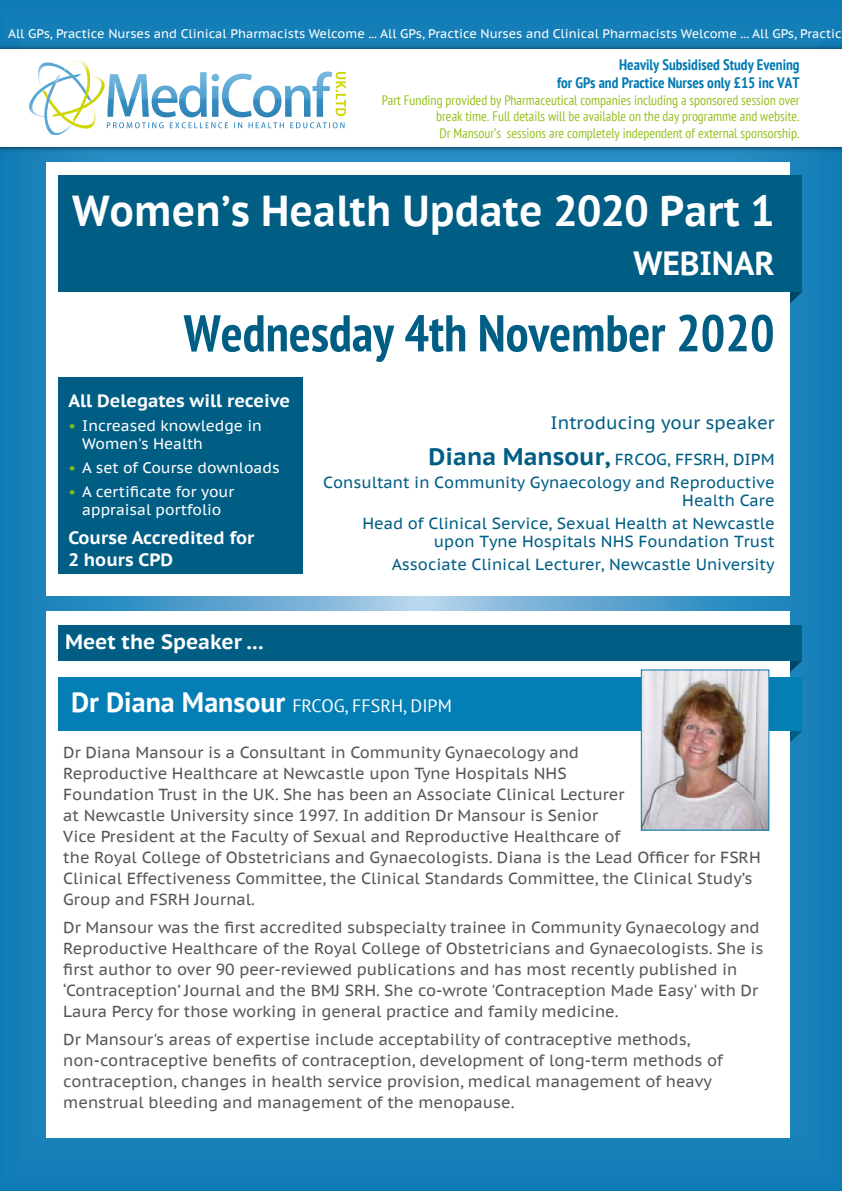
<style>
.page{position:relative;width:842px;height:1191px;background:#fff}
.page>*{position:absolute;margin:0;border:0;box-sizing:border-box;transform-origin:0 0}
.t1{font:700 condensed 51.6px "PT Sans";color:#005e85}
.t2{font:700 43.2px "PT Sans Caption";color:#fff;scale:.93 1}
.t3{font:700 33.5px "PT Sans Caption";color:#fff;scale:.93 1}
.t4{font:700 20.7px "PT Sans Caption";color:#fff}
.t5{font:18px "PT Sans";color:#fff}
.t6{font:18px "PT Sans Caption";color:#005e85}
.t7{font:700 17.9px/22.1px "PT Sans Caption";color:#fff}
.t8{font:16px/21px "PT Sans Caption";color:#575756}
.t9{font:16px/23px "PT Sans Caption";color:#005e85;text-align:right}
.t10{font:15.2px/17.9px "PT Sans Caption";color:#fff}
.t11{font:700 condensed 15.2px/18.2px "PT Sans";color:#007ab3;text-align:right}
.t12{font:condensed 13.8px/16.6px "PT Sans";color:#94c11f;text-align:justify}
.t13{font:12.5px "PT Sans Caption";color:#fff}
.s1{color:#7fba27}
.s2{font-weight:700;font-size:24px}
.s3{font-weight:700;font-size:28px}
</style>
<div class="page">
<img style="left:0;top:0;width:842px;height:1191px">
<img style="left:0;top:41px;width:842px;height:114px">
<div style="left:0;top:49px;width:842px;height:98px;background:#fff"></div>
<img style="left:92px;top:75px;width:13px;height:24px">
<img style="left:71px;top:90px;width:26px;height:39px">
<img style="left:29px;top:91px;width:15px;height:26px">
<img style="left:44px;top:102px;width:27px;height:33px">
<img style="left:38px;top:62px;width:26px;height:40px">
<img style="left:64px;top:60px;width:28px;height:63px">
<img style="left:108px;top:72px;width:224px;height:45px">
<img style="left:107px;top:122px;width:200px;height:6px">
<img style="left:310px;top:122px;width:34px;height:6px">
<img style="left:336px;top:72px;width:10px;height:44px">
<div style="left:47px;top:162px;width:743px;height:433px;background:#fff"></div>
<svg style="left:790px;top:292px;width:12px;height:11px"></svg>
<div style="left:59px;top:175px;width:743px;height:117px;background:#005e85"></div>
<div style="left:59px;top:377px;width:244px;height:197px;background:#005e85"></div>
<div style="left:47px;top:611px;width:743px;height:526px;background:#fff"></div>
<svg style="left:790px;top:660px;width:12px;height:12px"></svg>
<div style="left:59px;top:625px;width:743px;height:35px;background:#005e85"></div>
<svg style="left:790px;top:731px;width:12px;height:11px"></svg>
<div style="left:59px;top:678px;width:743px;height:53px;background:#047fb6"></div>
<img style="left:643px;top:671px;width:124px;height:157px">
<p class="t13" style="left:8px;top:26px;width:835px">All GPs, Practice Nurses and Clinical Pharmacists Welcome ... All GPs, Practice Nurses and Clinical Pharmacists Welcome ... All GPs, Practic</p>
<p class="t11" style="left:557px;top:55px;width:244px">Heavily Subsidised Study Evening<br>for GPs and Practice Nurses only £15 inc VAT</p>
<p class="t12" style="left:436px;top:91px;width:365px;text-indent:-55px">Part Funding provided by Pharmaceutical companies including a sponsored session over break time. Full details will be available on the day programme and website.<br>Dr Mansour’s sessions are completely independent of external sponsorship.</p>
<h2 class="t2" style="left:72px;top:182px;width:757px">Women’s Health Update 2020 Part 1</h2>
<h3 class="t3" style="left:633px;top:241px;width:153px">WEBINAR</h3>
<h1 class="t1" style="left:184px;top:299px;width:592px">Wednesday 4th November 2020</h1>
<p class="t7" style="left:68px;top:390px;width:223px">All Delegates will receive</p>
<p class="t10" style="left:82px;top:417px;width:181px;text-indent:-14px"><span class="s1">•</span> Increased knowledge in<br>Women's Health</p>
<p class="t10" style="left:68px;top:458px;width:213px"><span class="s1">•</span> A set of Course downloads</p>
<p class="t10" style="left:68px;top:482px;width:167px;text-align:center"><span class="s1">•</span> A certificate for your appraisal portfolio</p>
<p class="t7" style="left:68px;top:526px;width:188px">Course Accredited for<br>2 hours CPD</p>
<p class="t4" style="left:65px;top:628px;width:200px">Meet the Speaker ...</p>
<p class="t6" style="left:551px;top:411px;width:225px">Introducing your speaker</p>
<p class="t9" style="left:323px;top:448px;width:453px"><span class="s2">Diana Mansour,</span> FRCOG, FFSRH, DIPM<br>Consultant in Community Gynaecology and Reproductive</p>
<p class="t9" style="left:362px;top:489px;width:414px">Health Care<br>Head of Clinical Service, Sexual Health at Newcastle</p>
<p class="t9" style="left:392px;top:530px;width:384px">upon Tyne Hospitals NHS Foundation Trust<br>Associate Clinical Lecturer, Newcastle University</p>
<p class="t5" style="left:71px;top:694px;width:382px"><span class="s3">Dr Diana Mansour</span> FRCOG, FFSRH, DIPM</p>
<p class="t8" style="left:63px;top:741px;width:699px">Dr Diana Mansour is a Consultant in Community Gynaecology and<br>Reproductive Healthcare at Newcastle upon Tyne Hospitals NHS<br>Foundation Trust in the UK. She has been an Associate Clinical Lecturer<br>at Newcastle University since 1997. In addition Dr Mansour is Senior<br>Vice President at the Faculty of Sexual and Reproductive Healthcare of<br>the Royal College of Obstetricians and Gynaecologists. Diana is the Lead Officer for FSRH Clinical Effectiveness Committee, the Clinical Standards Committee, the Clinical Study’s Group and FSRH Journal.</p>
<p class="t8" style="left:63px;top:916px;width:702px">Dr Mansour was the first accredited subspecialty trainee in Community Gynaecology and Reproductive Healthcare of the Royal College of Obstetricians and Gynaecologists. She is first author to over 90 peer-reviewed publications and has most recently published in ‘Contraception’ Journal and the BMJ SRH. She co-wrote 'Contraception Made Easy' with Dr Laura Percy for those working in general practice and family medicine.</p>
<p class="t8" style="left:63px;top:1028px;width:661px">Dr Mansour's areas of expertise include acceptability of contraceptive methods, non-contraceptive benefits of contraception, development of long-term methods of contraception, changes in health service provision, medical management of heavy menstrual bleeding and management of the menopause.</p>
</div>
